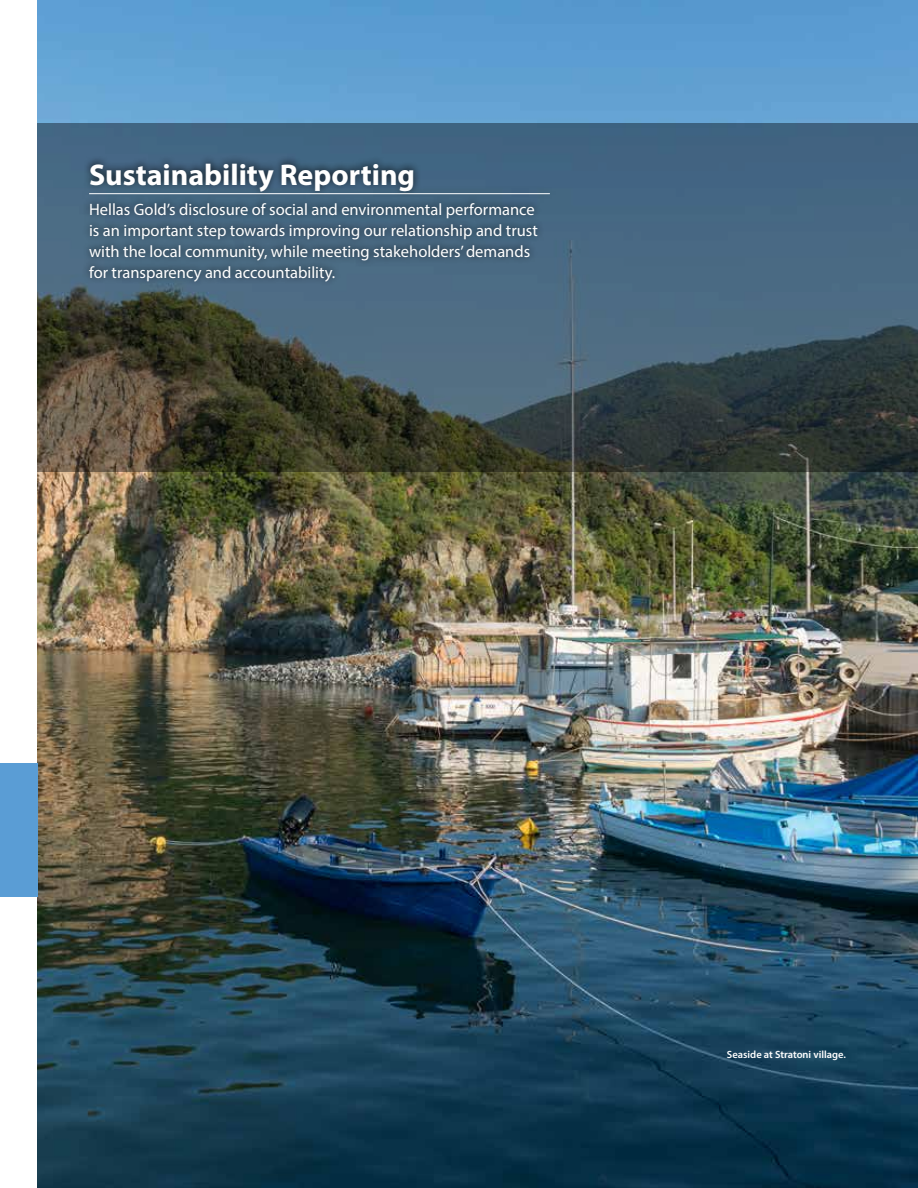
<style>
.page{position:relative;width:918px;height:1188px;background:#fff}
.page>*{position:absolute;margin:0;border:0;box-sizing:border-box;transform-origin:0 0}
.t1{font:700 30px "Myriad Pro";color:#fff}
.t2{font:16.5px/21px "Myriad Pro";color:#fff}
.t3{font:600 10.5px "Myriad Pro";color:#fff}
</style>
<div class="page">
<img style="left:38px;top:0;width:880px;height:1188px">
<svg style="left:38px;top:123px;width:880px;height:349px;background:#41555e"></svg>
<div style="left:0;top:764px;width:38px;height:133px;background:#5a9dd5"></div>
<div style="left:82px;top:155px;width:474px;height:133px;background:#000;opacity:.75"></div>
<hr style="left:89px;top:193px;width:461px;height:1px;background:#fff">
<h1 class="t1" style="left:89px;top:155px;width:328px">Sustainability Reporting</h1>
<p class="t2" style="left:89px;top:198px;width:450px">Hellas Gold’s disclosure of social and environmental performance is an important step towards improving our relationship and trust with the local community, while meeting stakeholders’ demands for transparency and accountability.</p>
<p class="t3" style="left:727px;top:1048px;width:121px">Seaside at Stratoni village.</p>
</div>
